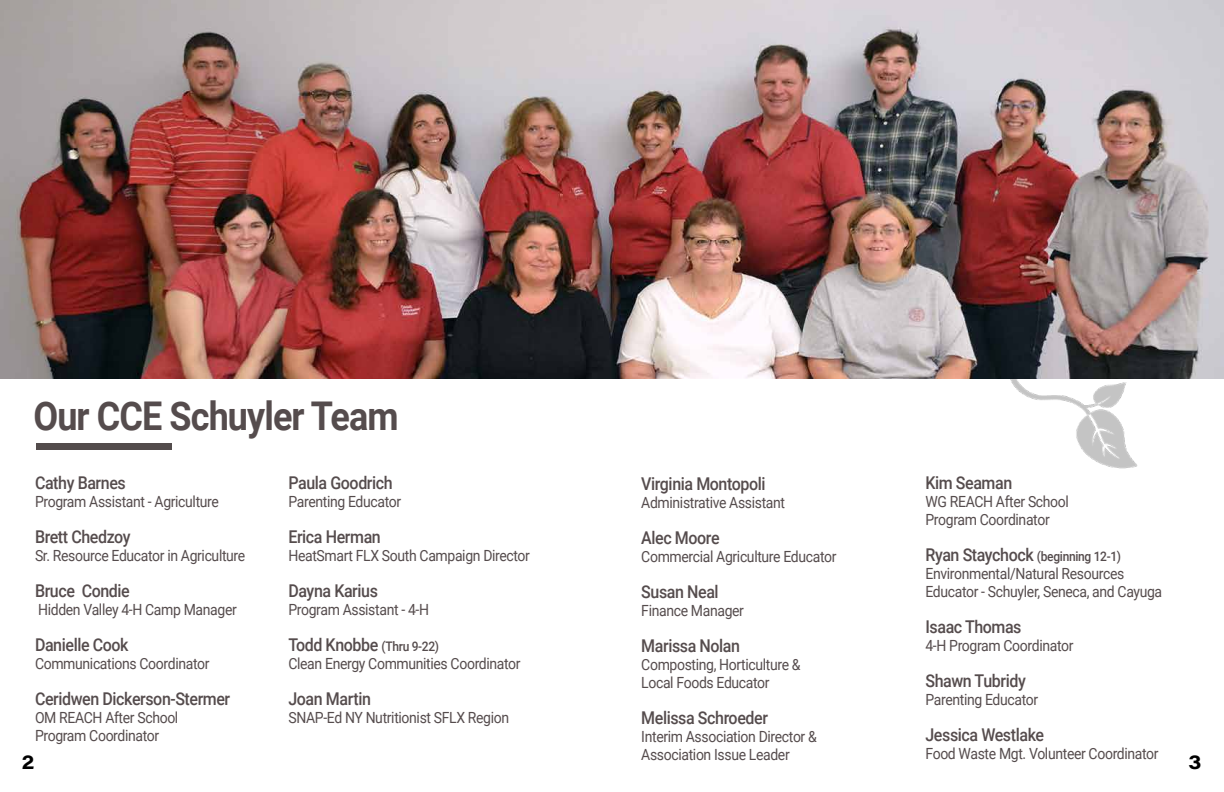
<style>
.page{position:relative;width:1224px;height:792px;background:#fff}
.page>*{position:absolute;margin:0;border:0;box-sizing:border-box;transform-origin:0 0}
.t1{font:700 39.6px "Roboto";letter-spacing:-.025em;color:#554c4d;scale:.91 1}
.t2{font:20px "Acumin Variable Concept";color:#000}
.t3{font:500 17.6px "Roboto";letter-spacing:-.025em;color:#554c4d;scale:.91 1}
.t4{font:15.4px/18px "Roboto";letter-spacing:-.025em;color:#554c4d;scale:.91 1}
.t5{font:500 13.2px "Roboto";letter-spacing:-.025em;color:#554c4d;scale:.91 1}
.s1{font-size:13.2px}
.s2{font-size:17.6px}
</style>
<div class="page">
<img style="left:1010px;top:379px;width:128px;height:90px">
<img style="left:0;top:0;width:1224px;height:379px">
<div style="left:36px;top:443px;width:136px;height:7px;background:#534c4c"></div>
<h1 class="t1" style="left:33px;top:388px;width:403px">Our CCE Schuyler Team</h1>
<p class="t3" style="left:35px;top:471px;width:101px">Cathy Barnes</p>
<p class="t4" style="left:35px;top:492px;width:204px">Program Assistant - Agriculture</p>
<p class="t3" style="left:35px;top:525px;width:107px">Brett Chedzoy</p>
<p class="t4" style="left:35px;top:546px;width:233px">Sr. Resource Educator in Agriculture</p>
<p class="t3" style="left:35px;top:579px;width:106px">Bruce Condie</p>
<p class="t4" style="left:38px;top:600px;width:220px">Hidden Valley 4-H Camp Manager</p>
<p class="t3" style="left:35px;top:633px;width:104px">Danielle Cook</p>
<p class="t4" style="left:35px;top:654px;width:193px">Communications Coordinator</p>
<p class="t3" style="left:35px;top:687px;width:216px">Ceridwen Dickerson-Stermer</p>
<p class="t4" style="left:35px;top:708px;width:159px">OM REACH After School<br>Program Coordinator</p>
<p class="t2" style="left:22px;top:749px;width:14px">2</p>
<p class="t3" style="left:288px;top:471px;width:116px">Paula Goodrich</p>
<p class="t4" style="left:288px;top:492px;width:125px">Parenting Educator</p>
<p class="t3" style="left:288px;top:525px;width:103px">Erica Herman</p>
<p class="t4" style="left:288px;top:546px;width:267px">HeatSmart FLX South Campaign Director</p>
<p class="t3" style="left:288px;top:579px;width:100px">Dayna Karius</p>
<p class="t4" style="left:288px;top:600px;width:156px">Program Assistant - 4-H</p>
<p class="t3" style="left:288px;top:633px;width:167px">Todd Knobbe <span class="s1">(Thru 9-22)</span></p>
<p class="t4" style="left:288px;top:654px;width:257px">Clean Energy Communities Coordinator</p>
<p class="t3" style="left:288px;top:687px;width:92px">Joan Martin</p>
<p class="t4" style="left:288px;top:708px;width:244px">SNAP-Ed NY Nutritionist SFLX Region</p>
<p class="t3" style="left:641px;top:471px;width:138px">Virginia Montopoli</p>
<p class="t4" style="left:641px;top:493px;width:160px">Administrative Assistant</p>
<p class="t3" style="left:641px;top:525px;width:88px">Alec Moore</p>
<p class="t4" style="left:641px;top:547px;width:216px">Commercial Agriculture Educator</p>
<p class="t3" style="left:641px;top:579px;width:87px">Susan Neal</p>
<p class="t4" style="left:641px;top:601px;width:114px">Finance Manager</p>
<p class="t3" style="left:641px;top:633px;width:110px">Marissa Nolan</p>
<p class="t4" style="left:641px;top:655px;width:177px">Composting, Horticulture &amp;<br>Local Foods Educator</p>
<p class="t3" style="left:641px;top:705px;width:141px">Melissa Schroeder</p>
<p class="t4" style="left:641px;top:727px;width:194px">Interim Association Director &amp;<br>Association Issue Leader</p>
<p class="t3" style="left:925px;top:470px;width:97px">Kim Seaman</p>
<p class="t4" style="left:925px;top:492px;width:159px">WG REACH After School<br>Program Coordinator</p>
<p class="t5" style="left:925px;top:547px;width:217px"><span class="s2">Ryan Staychock</span> (beginning 12-1)</p>
<p class="t4" style="left:925px;top:564px;width:262px">Environmental/Natural Resources<br>Educator - Schuyler, Seneca, and Cayuga</p>
<p class="t3" style="left:925px;top:614px;width:107px">Isaac Thomas</p>
<p class="t4" style="left:925px;top:636px;width:164px">4-H Program Coordinator</p>
<p class="t3" style="left:925px;top:668px;width:112px">Shawn Tubridy</p>
<p class="t4" style="left:925px;top:690px;width:125px">Parenting Educator</p>
<p class="t3" style="left:925px;top:722px;width:132px">Jessica Westlake</p>
<p class="t4" style="left:925px;top:744px;width:258px">Food Waste Mgt. Volunteer Coordinator</p>
<p class="t2" style="left:1189px;top:748px;width:14px">3</p>
</div>
